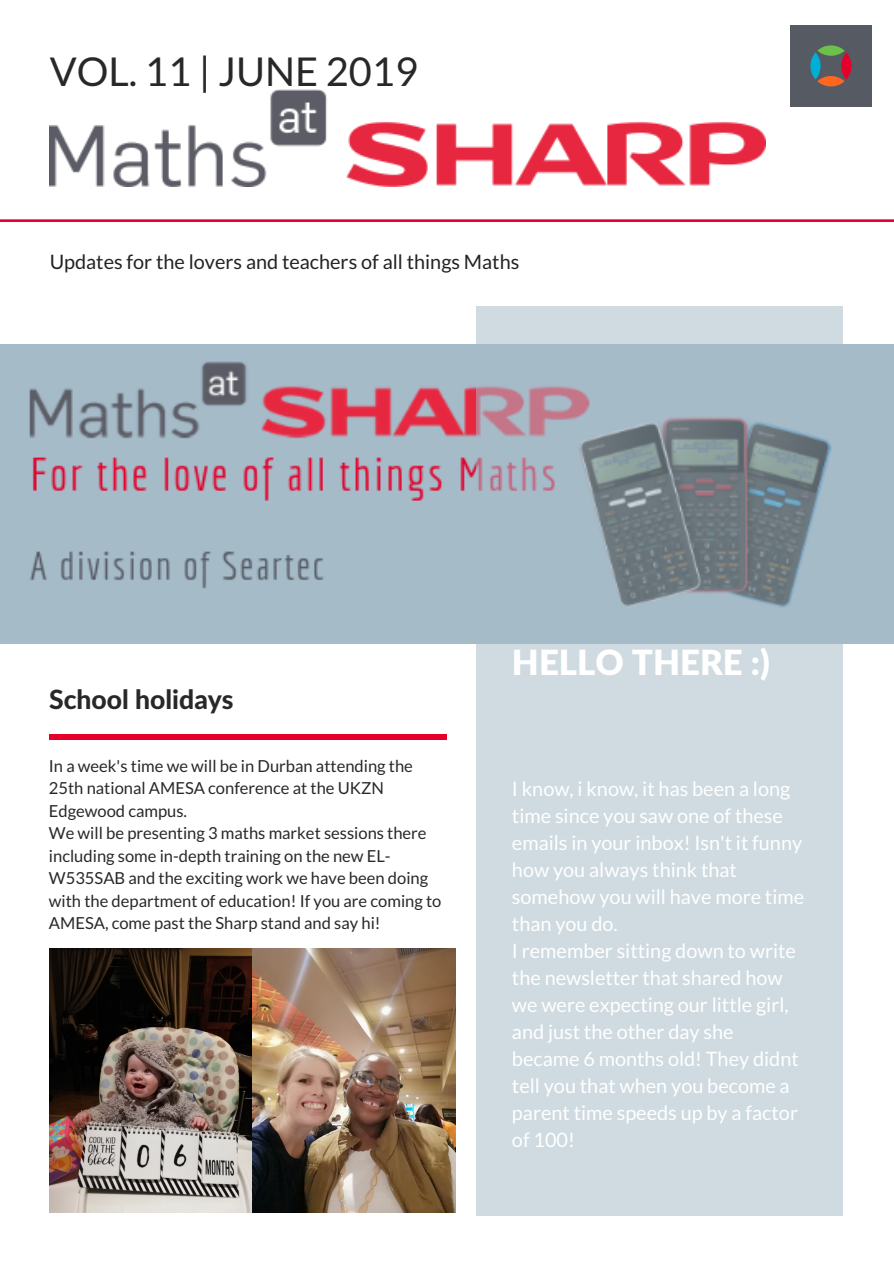
<style>
.page{position:relative;width:894px;height:1264px;background:#fff}
.page>*{position:absolute;margin:0;border:0;box-sizing:border-box;transform-origin:0 0}
.t1{font:39.75px "Lato";color:#282828}
.t2{font:900 34.8px "Lato Latin";color:#fff}
.t3{font:800 26.55px "Lato Latin";color:#282828}
.t4{font:19.8px/27px "Lato";color:#fff}
.t5{font:19.8px "Lato";color:#222}
.t6{font:16.5px/22.5px "Lato";color:#282828}
</style>
<div class="page">
<svg style="left:0;top:219px;width:893px;height:3px;background:#e71f44"></svg>
<img style="left:0;top:344px;width:893px;height:299px">
<svg style="left:476px;top:306px;width:366px;height:909px;background:#bcc8d0"></svg>
<img style="left:50px;top:948px;width:405px;height:264px">
<div style="left:49px;top:734px;width:397px;height:5px;background:#e4002b"></div>
<img style="left:50px;top:89px;width:715px;height:97px">
<img style="left:790px;top:25px;width:80px;height:81px">
<h1 class="t1" style="left:50px;top:46px;width:370px">VOL. 11 | JUNE 2019</h1>
<p class="t5" style="left:50px;top:249px;width:471px">Updates for the lovers and teachers of all things Maths</p>
<h3 class="t3" style="left:49px;top:683px;width:186px">School holidays</h3>
<p class="t6" style="left:49px;top:754px;width:394px">In a week's time we will be in Durban attending the 25th national AMESA conference at the UKZN Edgewood campus.<br>We will be presenting 3 maths market sessions there including some in-depth training on the new EL-W535SAB and the exciting work we have been doing with the department of education! If you are coming to AMESA, come past the Sharp stand and say hi!</p>
<h2 class="t2" style="left:512px;top:640px;width:259px">HELLO THERE :)</h2>
<p class="t4" style="left:512px;top:774px;width:293px">I know, i know, it has been a long time since you saw one of these emails in your inbox! Isn't it funny how you always think that somehow you will have more time than you do.<br>I remember sitting down to write the newsletter that shared how we were expecting our little girl, and just the other day she became 6 months old! They didnt tell you that when you become a parent time speeds up by a factor of 100!</p>
</div>
